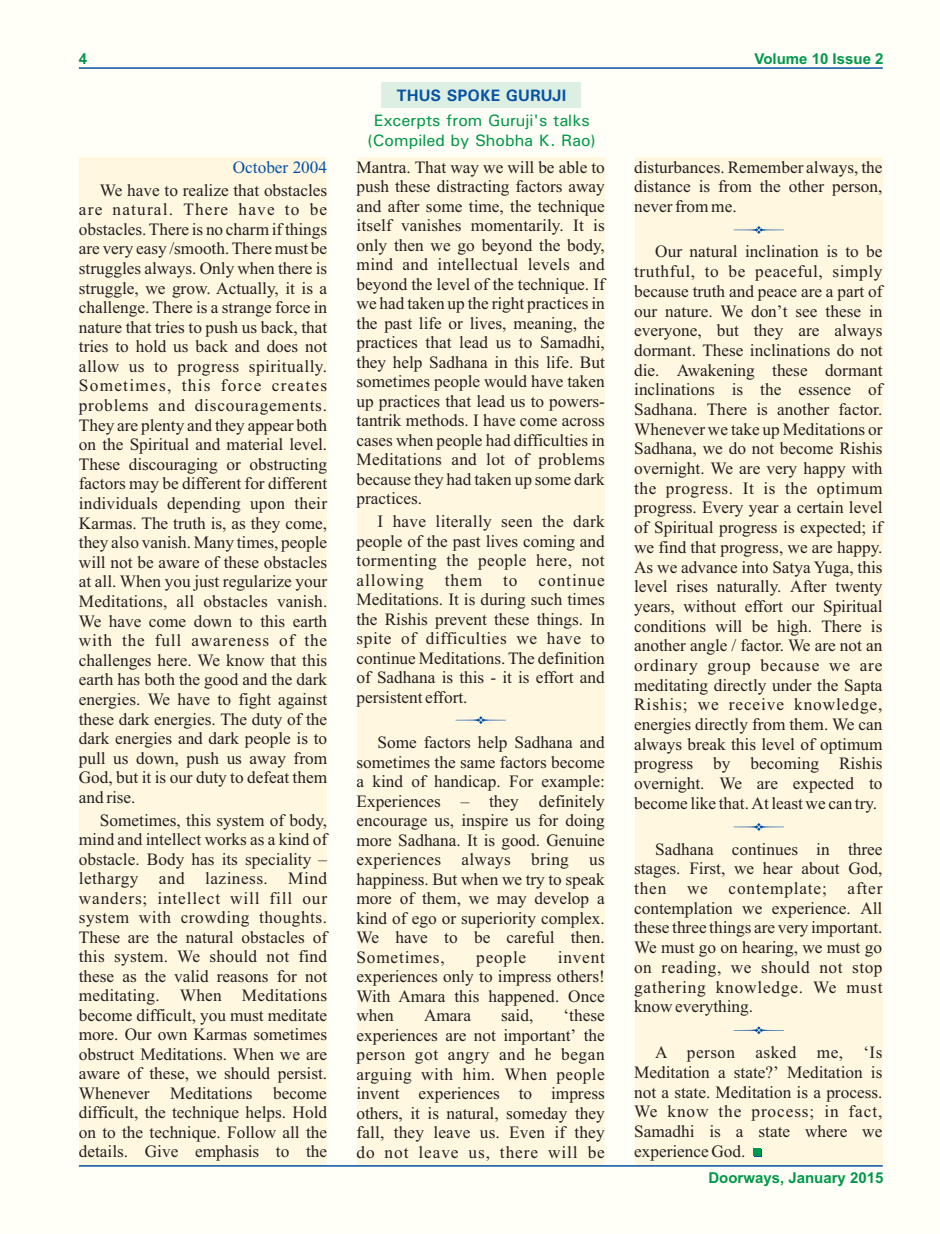
<style>
.page{position:relative;width:940px;height:1234px;background:#fff}
.page>*{position:absolute;margin:0;border:0;box-sizing:border-box;transform-origin:0 0}
.t1{font:17.25px/19.6px "Times New Roman";color:#231f20;text-align:justify}
.t2{font:17.25px "Times New Roman";color:#0651a4}
.t3{font:500 16.5px/20.1px "Univers";color:#00984a;text-align:center}
.t4{font:700 16.5px "Univers";color:#0651a4}
.t5{font:700 15px "Arial";color:#00984a}
</style>
<div class="page">
<div style="left:0;top:0;width:940px;height:1233px;background:#fffef7"></div>
<hr style="left:79px;top:67px;width:803px;height:2px;background:#0651a4">
<div style="left:381px;top:82px;width:199px;height:26px;background:#ddefe2"></div>
<div style="left:635px;top:157px;width:247px;height:1008px;background:#fff7e0"></div>
<div style="left:357px;top:157px;width:248px;height:1008px;background:#fff7e0"></div>
<div style="left:79px;top:157px;width:248px;height:1008px;background:#fff7e0"></div>
<hr style="left:79px;top:1164px;width:803px;height:2px;background:#0651a4">
<div style="left:754px;top:1149px;width:7px;height:7px;background:#00984a"></div>
<div style="left:753px;top:1148px;width:7px;height:7px;background:#00984a"></div>
<svg style="left:733px;top:226px;width:51px;height:8px"></svg>
<svg style="left:455px;top:716px;width:51px;height:8px"></svg>
<svg style="left:733px;top:823px;width:51px;height:7px"></svg>
<svg style="left:733px;top:1026px;width:52px;height:8px"></svg>
<p class="t5" style="left:79px;top:53px;width:10px">4</p>
<p class="t2" style="left:233px;top:160px;width:96px">October 2004</p>
<p class="t1" style="left:79px;top:181px;width:250px;text-indent:21px">We have to realize that obstacles are natural. There have to be obstacles. There is no charm if things are very easy /smooth. There must be struggles always. Only when there is struggle, we grow. Actually, it is a challenge. There is a strange force in nature that tries to push us back, that tries to hold us back and does not allow us to progress spiritually.<br>Sometimes, this force creates problems and discouragements.<br>They are plenty and they appear both on the Spiritual and material level.<br>These discouraging or obstructing factors may be different for different individuals depending upon their Karmas. The truth is, as they come, they also vanish. Many times, people will not be aware of these obstacles at all. When you just regularize your Meditations, all obstacles vanish.<br>We have come down to this earth with the full awareness of the challenges here. We know that this earth has both the good and the dark energies. We have to fight against these dark energies. The duty of the dark energies and dark people is to pull us down, push us away from God, but it is our duty to defeat them and rise.</p>
<p class="t1" style="left:79px;top:811px;width:250px;text-indent:21px">Sometimes, this system of body, mind and intellect works as a kind of obstacle. Body has its speciality – lethargy and laziness. Mind wanders; intellect will fill our system with crowding thoughts.<br>These are the natural obstacles of this system. We should not find these as the valid reasons for not meditating. When Meditations become difficult, you must meditate more. Our own Karmas sometimes obstruct Meditations. When we are aware of these, we should persist.<br>Whenever Meditations become difficult, the technique helps. Hold on to the technique. Follow all the details. Give emphasis to the</p>
<p class="t4" style="left:396px;top:89px;width:171px">THUS SPOKE GURUJI</p>
<p class="t3" style="left:367px;top:111px;width:230px">Excerpts from Guruji's talks (Compiled by Shobha K. Rao)</p>
<p class="t1" style="left:356px;top:159px;width:250px">Mantra. That way we will be able to push these distracting factors away and after some time, the technique itself vanishes momentarily. It is only then we go beyond the body, mind and intellectual levels and beyond the level of the technique. If we had taken up the right practices in the past life or lives, meaning, the practices that lead us to Samadhi, they help Sadhana in this life. But sometimes people would have taken up practices that lead us to powers&shy;tantrik methods. I have come across cases when people had difficulties in Meditations and lot of problems because they had taken up some dark practices.</p>
<p class="t1" style="left:356px;top:513px;width:250px;text-indent:21px">I have literally seen the dark people of the past lives coming and tormenting the people here, not allowing them to continue Meditations. It is during such times the Rishis prevent these things. In spite of difficulties we have to continue Meditations. The definition of Sadhana is this - it is effort and persistent effort.</p>
<p class="t1" style="left:356px;top:734px;width:250px;text-indent:21px">Some factors help Sadhana and sometimes the same factors become a kind of handicap. For example:<br>Experiences – they definitely encourage us, inspire us for doing more Sadhana. It is good. Genuine experiences always bring us happiness. But when we try to speak more of them, we may develop a kind of ego or superiority complex.<br>We have to be careful then.<br>Sometimes,</p>
<p class="t1" style="left:356px;top:948px;width:250px;text-indent:201px">invent experiences only to impress others!<br>With Amara this happened. Once when</p>
<p class="t1" style="left:476px;top:948px;width:52px">people</p>
<p class="t1" style="left:356px;top:1007px;width:250px;text-indent:207px">‘these experiences are not important’ the person got angry and he began arguing with him. When people invent experiences to impress others, it is natural, someday they fall, they leave us. Even if they do not leave us, there will be</p>
<p class="t1" style="left:424px;top:1007px;width:48px">Amara</p>
<p class="t1" style="left:501px;top:1007px;width:34px">said,</p>
<p class="t5" style="left:754px;top:53px;width:130px">Volume 10 Issue 2</p>
<p class="t1" style="left:634px;top:159px;width:250px">disturbances. Remember always, the distance is from the other person, never from me.</p>
<p class="t1" style="left:634px;top:243px;width:250px;text-indent:21px">Our natural inclination is to be truthful, to be peaceful, simply because truth and peace are a part of our nature. We don’t see these in everyone, but they are always dormant. These inclinations do not die. Awakening these dormant inclinations is the essence of Sadhana. There is another factor.<br>Whenever we take up Meditations or Sadhana, we do not become Rishis overnight. We are very happy with the progress. It is the optimum progress. Every year a certain level of Spiritual progress is expected; if we find that progress, we are happy.<br>As we advance into Satya Yuga, this level rises naturally. After twenty years, without effort our Spiritual conditions will be high. There is another angle / factor. We are not an ordinary group because we are meditating directly under the Sapta Rishis; we receive knowledge, energies directly from them. We can always break this level of optimum progress by becoming Rishis overnight. We are expected to become like that. At least we can try.</p>
<p class="t1" style="left:634px;top:840px;width:250px;text-indent:21px">Sadhana continues in three stages. First, we hear about God, then we contemplate; after contemplation we experience. All these three things are very important.<br>We must go on hearing, we must go on reading, we should not stop gathering knowledge. We must know everything.</p>
<p class="t1" style="left:634px;top:1043px;width:250px;text-indent:21px">A person asked me, ‘Is Meditation a state?’ Meditation is not a state. Meditation is a process.<br>We know the process; in fact, Samadhi is a state where we experience God.</p>
<p class="t5" style="left:708px;top:1171px;width:177px">Doorways, January 2015</p>
</div>
